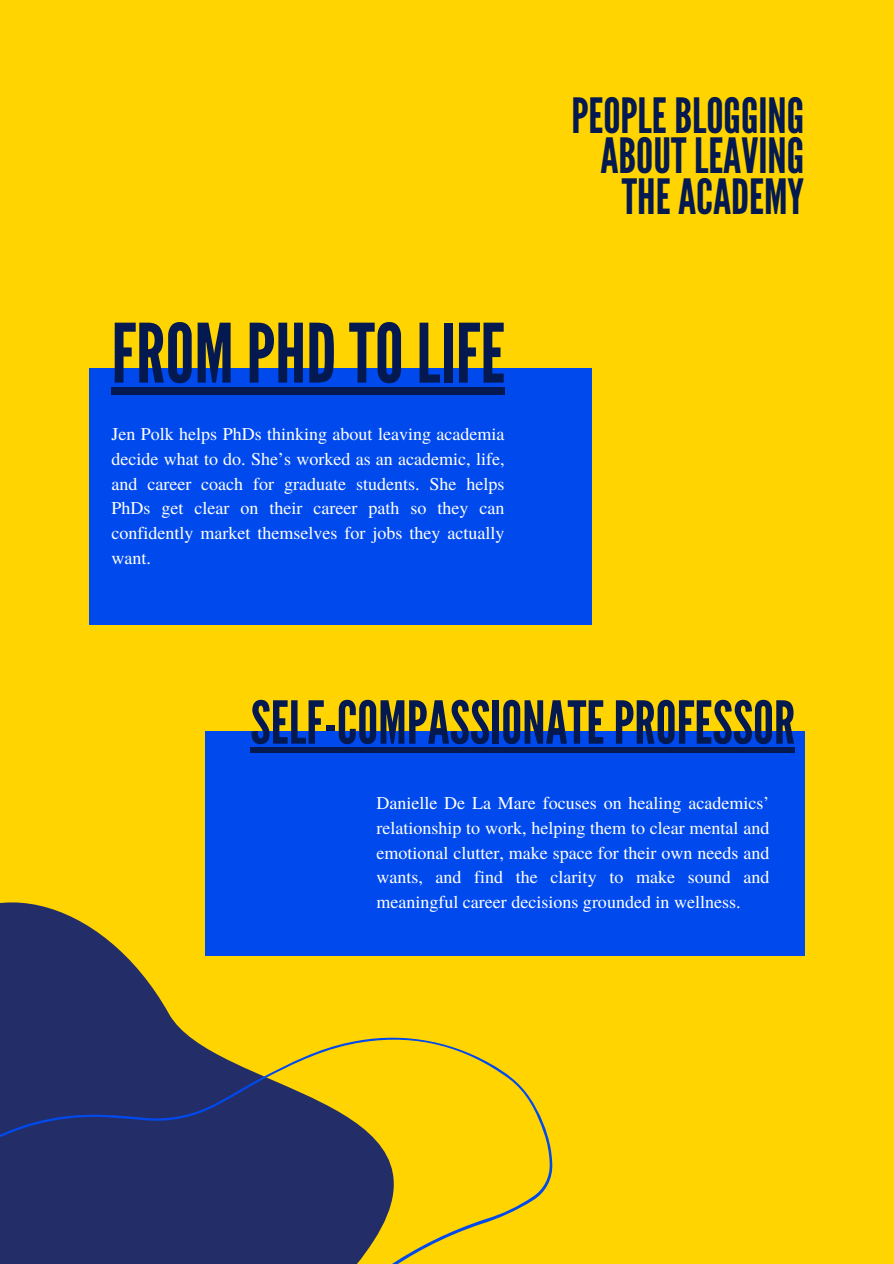
<style>
.page{position:relative;width:894px;height:1264px;background:#fff}
.page>*{position:absolute;margin:0;border:0;box-sizing:border-box;transform-origin:0 0}
.t1{font:81.6px "League Gothic";color:#03194f}
.t2{font:59.1px "League Gothic";color:#03194f}
.t3{font:48.6px/40.5px "League Gothic";color:#03194f;text-align:right}
.t4{font:18px/24.8px "Te X Gyre Termes";color:#fff;text-align:justify}
</style>
<div class="page">
<div style="left:0;top:0;width:893px;height:1263px;background:#ffd400"></div>
<div style="left:89px;top:368px;width:503px;height:256px;background:#004aed"></div>
<div style="left:111px;top:387px;width:394px;height:8px;background:#03194f"></div>
<div style="left:205px;top:730px;width:599px;height:225px;background:#004aed"></div>
<div style="left:250px;top:747px;width:545px;height:5px;background:#03194f"></div>
<svg style="left:0;top:902px;width:592px;height:361px"></svg>
<h1 class="t1" style="left:111px;top:306px;width:395px">FROM PHDTOLIFE</h1>
<h2 class="t4" style="left:111px;top:421px;width:394px">Jen Polk helps PhDs thinking about leaving academia decide what to do. She’s worked as an academic, life, and career coach for graduate students. She helps PhDs get clear on their career path so they can confidently market themselves for jobs they actually want.</h2>
<h3 class="t3" style="left:571px;top:96px;width:234px">PEOPLEBLOGGING<br>ABOUTLEAVING<br>THEACADEMY</h3>
<p class="t2" style="left:250px;top:688px;width:546px">SELF-COMPASSIONATEPROFESSOR</p>
<p class="t4" style="left:376px;top:789px;width:394px">Danielle De La Mare focuses on healing academics’ relationship to work, helping them to clear mental and emotional clutter, make space for their own needs and wants, and find the clarity to make sound and meaningful career decisions grounded in wellness.</p>
</div>
